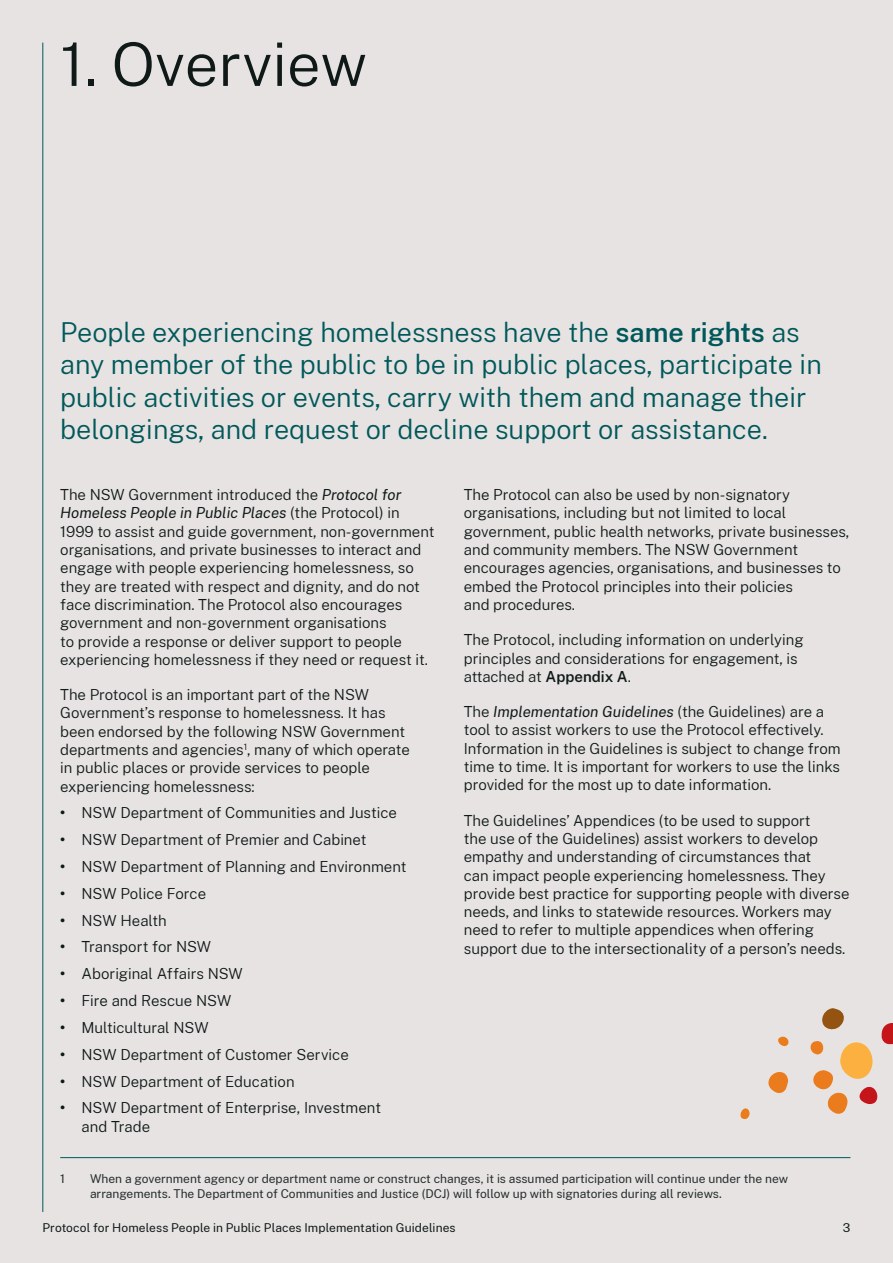
<style>
.page{position:relative;width:893px;height:1263px;background:#e7e3e2}
.page>*{position:absolute;margin:0;border:0;box-sizing:border-box;transform-origin:0 0}
.t1{font:300 60px "Public Sans";color:#0f1a18}
.t2{font:300 27px/32.4px "Public Sans";color:#00585a}
.t3{font:300 15px/18.3px "Public Sans";color:#0f1a18}
.t4{font:12px/15px "Public Sans";color:#252f2e}
.t5{font:12px "Public Sans";letter-spacing:.01em;color:#0f1a18}
.s1{font-weight:600}
.s2{font-weight:400;font-style:italic}
.s3{font-weight:700}
</style>
<div class="page">
<hr style="left:60px;top:1157px;width:790px;height:1px;background:#00585a">
<hr style="left:43px;top:43px;width:1px;height:1169px;background:#00585a">
<svg style="left:768px;top:1072px;width:20px;height:21px"></svg>
<svg style="left:813px;top:1008px;width:80px;height:106px"></svg>
<div style="left:810px;top:1041px;width:13px;height:13px;background:#ea7c1e;border-radius:6px"></div>
<svg style="left:778px;top:1037px;width:11px;height:10px"></svg>
<svg style="left:740px;top:1108px;width:10px;height:11px"></svg>
<h2 class="t1" style="left:60px;top:23px;width:308px">1. Overview</h2>
<p class="t2" style="left:60px;top:315px;width:763px">People experiencing homelessness have the <span class="s1">same rights</span> as any member of the public to be in public places, participate in public activities or events, carry with them and manage their belongings, and request or decline support or assistance.</p>
<p class="t3" style="left:60px;top:485px;width:376px">The NSW Government introduced the <span class="s2">Protocol for Homeless People in Public Places</span> (the Protocol) in 1999 to assist and guide government, non-government organisations, and private businesses to interact and engage with people experiencing homelessness, so they are treated with respect and dignity, and do not face discrimination. The Protocol also encourages government and non-government organisations<br>to provide a response or deliver support to people experiencing homelessness if they need or request it.</p>
<p class="t3" style="left:60px;top:685px;width:351px">The Protocol is an important part of the NSW Government’s response to homelessness. It has been endorsed by the following NSW Government departments and agencies<sup>1</sup>, many of which operate in public places or provide services to people experiencing homelessness:</p>
<p class="t3" style="left:60px;top:803px;width:338px"><span class="s3">•</span> NSW Department of Communities and Justice</p>
<p class="t3" style="left:60px;top:830px;width:308px"><span class="s3">•</span> NSW Department of Premier and Cabinet</p>
<p class="t3" style="left:60px;top:857px;width:348px"><span class="s3">•</span> NSW Department of Planning and Environment</p>
<p class="t3" style="left:60px;top:884px;width:147px"><span class="s3">•</span> NSW Police Force</p>
<p class="t3" style="left:60px;top:910px;width:108px"><span class="s3">•</span> NSW Health</p>
<p class="t3" style="left:60px;top:937px;width:152px"><span class="s3">•</span> Transport for NSW</p>
<p class="t3" style="left:60px;top:964px;width:184px"><span class="s3">•</span> Aboriginal Affairs NSW</p>
<p class="t3" style="left:60px;top:991px;width:173px"><span class="s3">•</span> Fire and Rescue NSW</p>
<p class="t3" style="left:60px;top:1018px;width:150px"><span class="s3">•</span> Multicultural NSW</p>
<p class="t3" style="left:60px;top:1044px;width:290px"><span class="s3">•</span> NSW Department of Customer Service</p>
<p class="t3" style="left:60px;top:1071px;width:236px"><span class="s3">•</span> NSW Department of Education</p>
<p class="t3" style="left:81px;top:1098px;width:301px;text-indent:-21px"><span class="s3">•</span> NSW Department of Enterprise, Investment and Trade</p>
<p class="t3" style="left:464px;top:485px;width:387px">The Protocol can also be used by non-signatory organisations, including but not limited to local government, public health networks, private businesses, and community members. The NSW Government encourages agencies, organisations, and businesses to embed the Protocol principles into their policies<br>and procedures.</p>
<p class="t3" style="left:464px;top:630px;width:341px">The Protocol, including information on underlying principles and considerations for engagement, is attached at <span class="s1">Appendix A</span>.</p>
<p class="t3" style="left:464px;top:702px;width:378px">The <span class="s2">Implementation Guidelines</span> (the Guidelines) are a tool to assist workers to use the Protocol effectively.<br>Information in the Guidelines is subject to change from time to time. It is important for workers to use the links provided for the most up to date information.</p>
<p class="t3" style="left:464px;top:810px;width:387px">The Guidelines’ Appendices (to be used to support<br>the use of the Guidelines) assist workers to develop empathy and understanding of circumstances that<br>can impact people experiencing homelessness. They provide best practice for supporting people with diverse needs, and links to statewide resources. Workers may need to refer to multiple appendices when offering support due to the intersectionality of a person’s needs.</p>
<p class="t4" style="left:60px;top:1171px;width:6px">1</p>
<p class="t4" style="left:90px;top:1171px;width:700px">When a government agency or department name or construct changes, it is assumed participation will continue under the new arrangements. The Department of Communities and Justice (DCJ) will follow up with signatories during all reviews.</p>
<p class="t5" style="left:43px;top:1219px;width:415px">Protocol for Homeless People in Public Places Implementation Guidelines</p>
<p class="t5" style="left:843px;top:1219px;width:9px">3</p>
</div>
